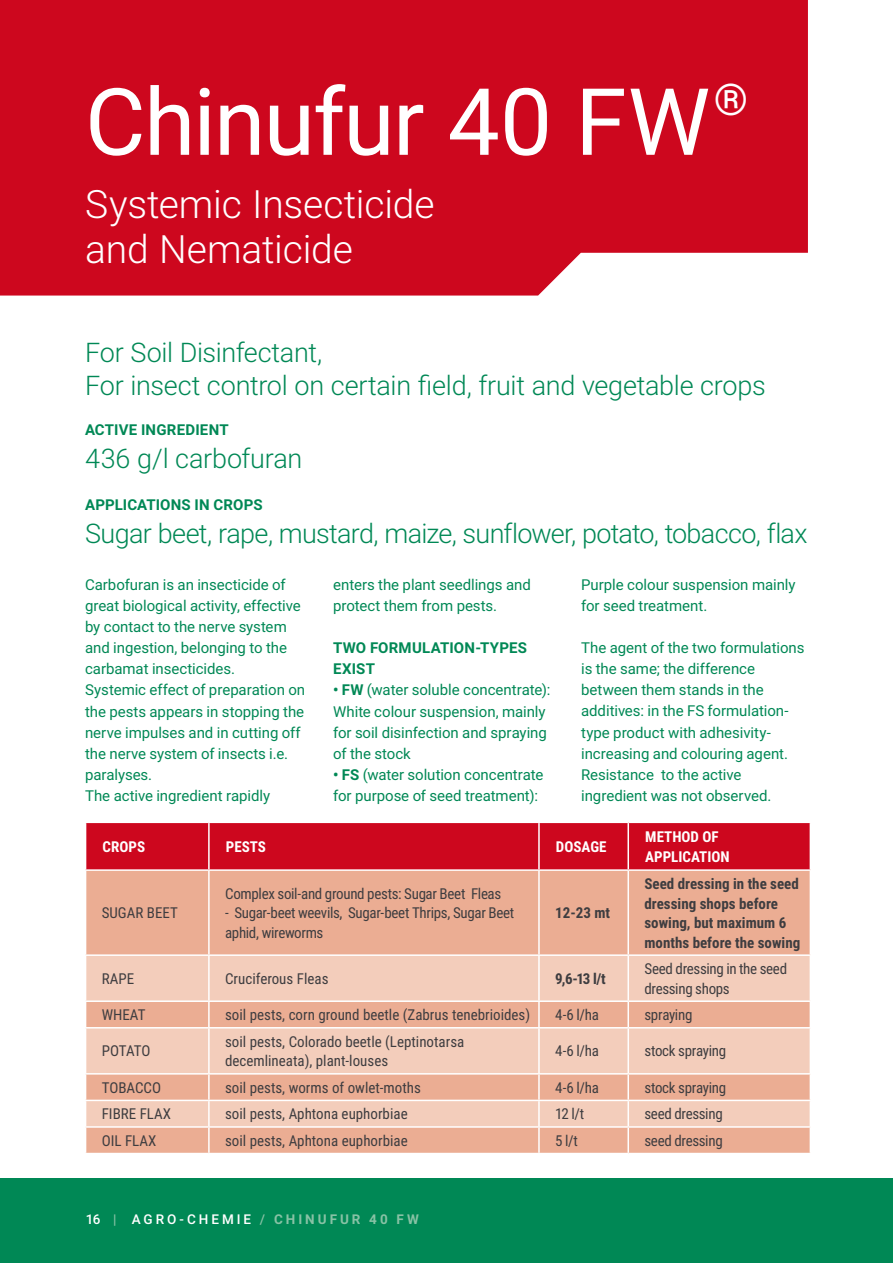
<style>
.page{position:relative;width:893px;height:1263px;background:#fff}
.page>*{position:absolute;margin:0;border:0;box-sizing:border-box;transform-origin:0 0}
.t1{font:93px "Roboto";letter-spacing:-.02em;color:#fff}
.t2{font:300 39px/45px "Roboto";color:#fff}
.t3{font:300 27px/33px "Roboto";letter-spacing:-.015em;color:#085}
.t4{font:15px/21px "Roboto";letter-spacing:-.005em;color:#085}
.t5{font:15px/19.5px "Roboto Condensed";color:#3e3d40}
.t6{font:15px/19.5px "Roboto Condensed";letter-spacing:-.025em;color:#3e3d40}
.t7{font:700 15px/19.5px "Roboto Condensed";color:#3e3d40}
.t8{font:700 15px "Roboto";letter-spacing:.015em;color:#085}
.t9{font:700 15px/19.5px "Roboto Condensed";color:#fff}
.t10{font:500 13.5px "Roboto";letter-spacing:.215em;color:#fff}
.s1{font-weight:700}
.s2{color:#88c2a5}
.s3{font-weight:700;color:#88c2a5}
</style>
<div class="page">
<div style="left:0;top:1178px;width:893px;height:85px;background:#085"></div>
<div style="left:0;top:0;width:808px;height:296px;background:#cd071e"></div>
<div style="left:86px;top:823px;width:724px;height:46px;background:#cd071e"></div>
<div style="left:86px;top:871px;width:724px;height:282px;background:#ebad93"></div>
<svg style="left:86px;top:956px;width:724px;height:170px;fill:#f3cdbb"></svg>
<hr style="left:208px;top:823px;width:2px;height:46px;background:#fff">
<hr style="left:538px;top:823px;width:2px;height:46px;background:#fff">
<hr style="left:627px;top:823px;width:2px;height:46px;background:#fff">
<hr style="left:208px;top:871px;width:2px;height:83px;background:#fff">
<hr style="left:538px;top:871px;width:2px;height:83px;background:#fff">
<hr style="left:627px;top:871px;width:2px;height:83px;background:#fff">
<hr style="left:85px;top:954px;width:124px;height:2px;background:#fff">
<hr style="left:208px;top:956px;width:2px;height:44px;background:#fff">
<hr style="left:209px;top:954px;width:330px;height:2px;background:#fff">
<hr style="left:538px;top:956px;width:2px;height:44px;background:#fff">
<hr style="left:539px;top:954px;width:89px;height:2px;background:#fff">
<hr style="left:627px;top:956px;width:2px;height:44px;background:#fff">
<hr style="left:628px;top:954px;width:183px;height:2px;background:#fff">
<hr style="left:85px;top:1000px;width:124px;height:2px;background:#fff">
<hr style="left:208px;top:1002px;width:2px;height:25px;background:#fff">
<hr style="left:209px;top:1000px;width:330px;height:2px;background:#fff">
<hr style="left:538px;top:1002px;width:2px;height:25px;background:#fff">
<hr style="left:539px;top:1000px;width:89px;height:2px;background:#fff">
<hr style="left:627px;top:1002px;width:2px;height:25px;background:#fff">
<hr style="left:628px;top:1000px;width:183px;height:2px;background:#fff">
<hr style="left:85px;top:1027px;width:124px;height:1px;background:#fff">
<hr style="left:208px;top:1028px;width:2px;height:45px;background:#fff">
<hr style="left:209px;top:1027px;width:330px;height:1px;background:#fff">
<hr style="left:538px;top:1028px;width:2px;height:45px;background:#fff">
<hr style="left:539px;top:1027px;width:89px;height:1px;background:#fff">
<hr style="left:627px;top:1028px;width:2px;height:45px;background:#fff">
<hr style="left:628px;top:1027px;width:183px;height:1px;background:#fff">
<hr style="left:85px;top:1073px;width:124px;height:1px;background:#fff">
<hr style="left:208px;top:1074px;width:2px;height:26px;background:#fff">
<hr style="left:209px;top:1073px;width:330px;height:1px;background:#fff">
<hr style="left:538px;top:1074px;width:2px;height:26px;background:#fff">
<hr style="left:539px;top:1073px;width:89px;height:1px;background:#fff">
<hr style="left:627px;top:1074px;width:2px;height:26px;background:#fff">
<hr style="left:628px;top:1073px;width:183px;height:1px;background:#fff">
<hr style="left:85px;top:1100px;width:124px;height:1px;background:#fff">
<hr style="left:208px;top:1101px;width:2px;height:25px;background:#fff">
<hr style="left:209px;top:1100px;width:330px;height:1px;background:#fff">
<hr style="left:538px;top:1101px;width:2px;height:25px;background:#fff">
<hr style="left:539px;top:1100px;width:89px;height:1px;background:#fff">
<hr style="left:627px;top:1101px;width:2px;height:25px;background:#fff">
<hr style="left:628px;top:1100px;width:183px;height:1px;background:#fff">
<hr style="left:85px;top:1126px;width:124px;height:2px;background:#fff">
<hr style="left:208px;top:1128px;width:2px;height:25px;background:#fff">
<hr style="left:209px;top:1126px;width:330px;height:2px;background:#fff">
<hr style="left:538px;top:1128px;width:2px;height:25px;background:#fff">
<hr style="left:539px;top:1126px;width:89px;height:2px;background:#fff">
<hr style="left:627px;top:1128px;width:2px;height:25px;background:#fff">
<hr style="left:628px;top:1126px;width:183px;height:2px;background:#fff">
<h1 class="t1" style="left:85px;top:57px;width:665px">Chinufur 40 FW<sup>®</sup></h1>
<h2 class="t2" style="left:85px;top:180px;width:351px">Systemic I nsecticide and Nematicide</h2>
<h3 class="t3" style="left:85px;top:335px;width:682px">For Soil Disinfectant,<br>For insect control on certain field, fruit and vegetable crops</h3>
<p class="t8" style="left:85px;top:420px;width:72px">ACTIVE INGR</p>
<p class="t8" style="left:177px;top:420px;width:54px">EDIENT</p>
<h3 class="t3" style="left:85px;top:441px;width:219px">436 g/l carbofuran</h3>
<p class="t8" style="left:85px;top:495px;width:87px">APPLICATIONS</p>
<p class="t8" style="left:195px;top:495px;width:30px">IN CROPS</p>
<h3 class="t3" style="left:85px;top:516px;width:724px">Sugar beet, rape, mustard, maize, sunflower, potato, tobacco, flax</h3>
<p class="t4" style="left:85px;top:574px;width:222px">Carbofuran is an insecticide of great biological activity, effective by contact to the nerve system and ingestion, belonging to the carbamat insecticides.<br>Systemic effect of preparation on the pests appears in stopping the nerve impulses and in cutting off the nerve system of insects i.e. paralyses.<br>The active ingredient rapidly</p>
<p class="t4" style="left:333px;top:574px;width:199px">enters the plant seedlings and protect them from pests.</p>
<p class="t8" style="left:333px;top:637px;width:12px">TWO</p>
<p class="t8" style="left:370px;top:637px;width:11px">FOR</p>
<p class="t8" style="left:399px;top:637px;width:128px">MULATION -TYPES</p>
<p class="t8" style="left:333px;top:658px;width:43px">EXIST</p>
<p class="t4" style="left:333px;top:679px;width:219px"><span class="s1">• FW</span> (water soluble concentrate):<br>White colour suspension, mainly for soil disinfection and spraying of the stock</p>
<p class="t4" style="left:333px;top:763px;width:212px"><span class="s1">• FS</span> (water solution concentrate for purpose of seed treatment):</p>
<p class="t4" style="left:581px;top:574px;width:216px">Purple colour suspension mainly for seed treatment.</p>
<p class="t4" style="left:581px;top:637px;width:225px">The agent of the two formulations is the same; the difference between them stands in the additives: in the FS formulation&shy;type product with adhesivity&shy;increasing and colouring agent.<br>Resistance to the active ingredient was not observed.</p>
<p class="t9" style="left:103px;top:836px;width:44px">Crops</p>
<p class="t9" style="left:226px;top:836px;width:42px">Pests</p>
<p class="t9" style="left:556px;top:836px;width:52px">dosage</p>
<p class="t9" style="left:645px;top:826px;width:86px">Method of application</p>
<p class="t5" style="left:102px;top:903px;width:74px">Sugar beet</p>
<p class="t6" style="left:225px;top:883px;width:278px">Complex soil-and ground pests: Sugar Beet Fleas</p>
<p class="t6" style="left:225px;top:903px;width:291px">- Sugar-beet weevils, Sugar-beet Thrips, Sugar Beet aphid, wireworms</p>
<p class="t7" style="left:555px;top:903px;width:56px">12-23 mt</p>
<p class="t7" style="left:644px;top:873px;width:157px">Seed dressing in the seed dressing shops before sowing, but maximum 6 months before the sowing</p>
<p class="t5" style="left:102px;top:968px;width:34px">Rape</p>
<p class="t5" style="left:225px;top:968px;width:105px">Cruciferous Fleas</p>
<p class="t7" style="left:555px;top:968px;width:52px">9,6-13 l/t</p>
<p class="t5" style="left:644px;top:958px;width:144px">Seed dressing in the seed dressing shops</p>
<p class="t5" style="left:102px;top:1004px;width:37px">Wheat</p>
<p class="t5" style="left:225px;top:1004px;width:307px">soil pests, corn ground beetle (Zabrus tenebrioides)</p>
<p class="t5" style="left:555px;top:1004px;width:45px">4-6 l/ha</p>
<p class="t5" style="left:644px;top:1004px;width:49px">spraying</p>
<p class="t5" style="left:102px;top:1041px;width:50px">Potato</p>
<p class="t5" style="left:225px;top:1031px;width:241px">soil pests, Colorado beetle (Leptinotarsa decemlineata), plant-louses</p>
<p class="t5" style="left:555px;top:1041px;width:45px">4-6 l/ha</p>
<p class="t5" style="left:644px;top:1041px;width:83px">stock spraying</p>
<p class="t5" style="left:102px;top:1077px;width:61px">Tobacco</p>
<p class="t5" style="left:225px;top:1077px;width:197px">soil pests, worms of owlet-moths</p>
<p class="t5" style="left:555px;top:1077px;width:45px">4-6 l/ha</p>
<p class="t5" style="left:644px;top:1077px;width:83px">stock spraying</p>
<p class="t5" style="left:102px;top:1104px;width:71px">Fibre Flax</p>
<p class="t5" style="left:225px;top:1104px;width:184px">soil pests, Aphtona euphorbiae</p>
<p class="t5" style="left:555px;top:1104px;width:31px">12 l/t</p>
<p class="t5" style="left:644px;top:1104px;width:80px">seed dressing</p>
<p class="t5" style="left:102px;top:1130px;width:56px">Oil Flax</p>
<p class="t5" style="left:225px;top:1130px;width:184px">soil pests, Aphtona euphorbiae</p>
<p class="t5" style="left:555px;top:1130px;width:24px">5 l/t</p>
<p class="t5" style="left:644px;top:1130px;width:80px">seed dressing</p>
<p class="t10" style="left:86px;top:1210px;width:323px">16 <span class="s2">|</span> AGRO-CHEMIE <span class="s2">/</span> <span class="s3">CH IN UF UR 40 FW</span></p>
</div>
